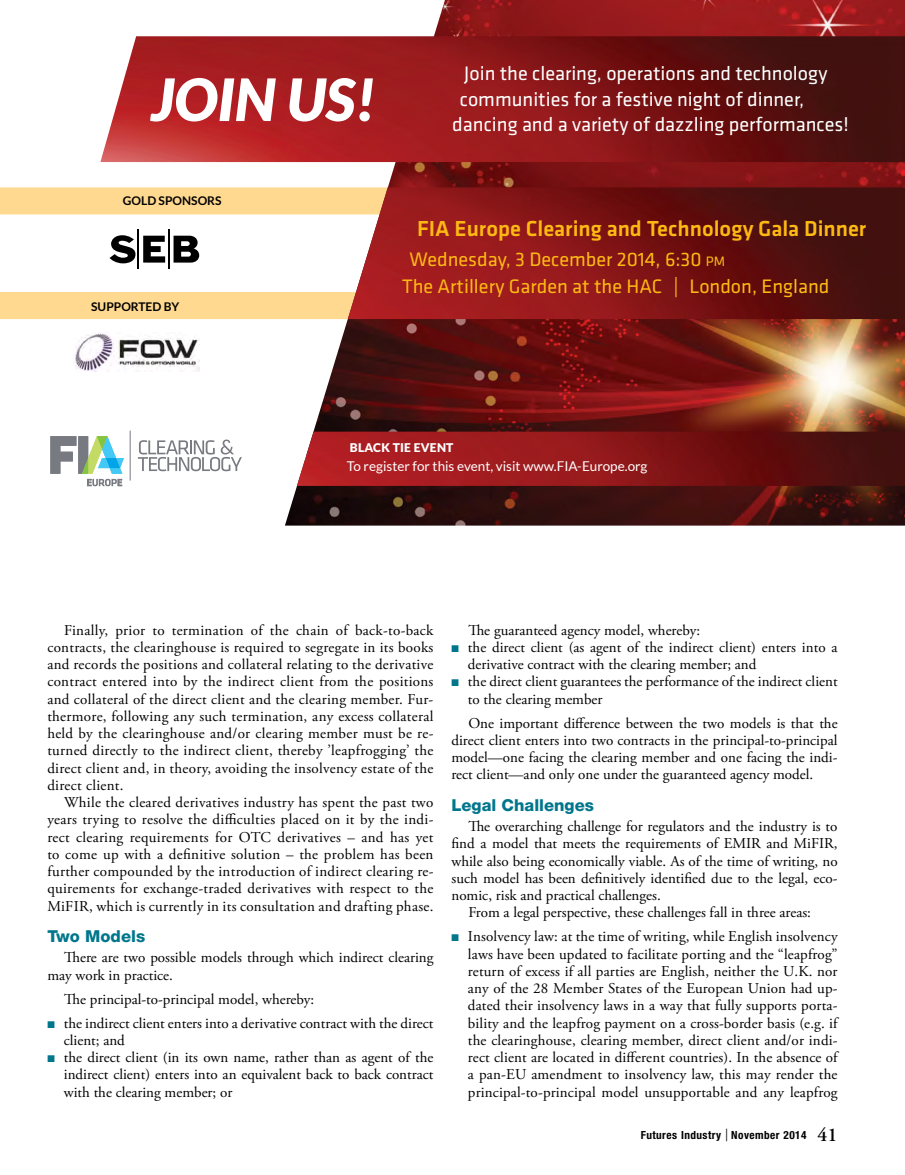
<style>
.page{position:relative;width:905px;height:1175px;background:#fff}
.page>*{position:absolute;margin:0;border:0;box-sizing:border-box;transform-origin:0 0}
.t1{font:italic 900 58.5px "Lato";color:#fff}
.t2{font:500 22.5px "Klavika";color:#fdb913}
.t3{font:20.25px "Klavika";color:#fff}
.t4{font:20.25px/27px "Klavika";color:#fdb913}
.t5{font:800 16.5px "Helvetica Neue LT Std";color:#00768c}
.t6{font:15px/17.2px "Adobe Garamond Pro";color:#000;text-align:justify}
.t7{font:13.5px "Lato";color:#fff}
.t8{font:700 12px "Lato";color:#000}
.t9{font:900 12px "Lato";letter-spacing:.02em;color:#fff}
.t10{font:700 condensed 11.25px "Helvetica Neue LT Std";letter-spacing:.04em;color:#000}
.s1{font-size:14.1px}
.s2{color:#00768c}
.s3{font-weight:400;font-size:16.8px}
.s4{font-family:"Adobe Garamond Pro";font-weight:600;font-stretch:normal;font-size:19.5px}
</style>
<div class="page">
<svg style="left:0;top:187px;width:285px;height:28px"></svg>
<div style="left:0;top:292px;width:285px;height:27px;background:#ffd990"></div>
<img style="left:285px;top:0;width:619px;height:525px">
<svg style="left:110px;top:235px;width:25px;height:28px"></svg>
<svg style="left:143px;top:236px;width:22px;height:26px"></svg>
<hr style="left:138px;top:229px;width:1px;height:40px;background:#000">
<hr style="left:168px;top:229px;width:2px;height:40px;background:#000">
<svg style="left:173px;top:236px;width:26px;height:26px"></svg>
<img style="left:75px;top:332px;width:125px;height:39px">
<svg style="left:50px;top:436px;width:74px;height:50px"></svg>
<hr style="left:130px;top:430px;width:1px;height:50px;background:#787a81">
<svg style="left:138px;top:439px;width:104px;height:32px"></svg>
<img style="left:100px;top:36px;width:804px;height:126px">
<img style="left:348px;top:187px;width:556px;height:132px">
<img style="left:297px;top:431px;width:607px;height:55px">
<h1 class="t1" style="left:151px;top:65px;width:225px">JOIN US!</h1>
<p class="t8" style="left:123px;top:194px;width:100px">GOLD SPONSORS</p>
<p class="t8" style="left:91px;top:300px;width:90px">SUPPORTED BY</p>
<h3 class="t3" style="left:464px;top:60px;width:364px">Join the clearing, operations and technology</h3>
<h3 class="t3" style="left:460px;top:86px;width:346px">communities for a festive night of dinner,</h3>
<h3 class="t3" style="left:452px;top:111px;width:398px">dancing and a variety of dazzling performances!</h3>
<h2 class="t2" style="left:417px;top:213px;width:451px">FIA Europe Clearing and Technology Gala Dinner</h2>
<h3 class="t4" style="left:402px;top:245px;width:429px;text-indent:8px">Wednesday, 3 December 2014, 6:30 <span class="s1">pm<br></span>The Artillery Garden at the HAC | London, England</h3>
<p class="t9" style="left:350px;top:441px;width:105px">BLACK TIE EvEnT</p>
<p class="t7" style="left:347px;top:459px;width:302px">To register for this event, visit www.fia-europe.org</p>
<p class="t6" style="left:47px;top:621px;width:387px;text-indent:17px">Finally, prior to termination of the chain of back-to-back contracts, the clearinghouse is required to segregate in its books and records the positions and collateral relating to the derivative contract entered into by the indirect client from the positions and collateral of the direct client and the clearing member. Fur&shy;thermore, following any such termination, any excess collateral held by the clearinghouse and/or clearing member must be re&shy;turned directly to the indirect client, thereby ’leapfrogging’ the direct client and, in theory, avoiding the insolvency estate of the direct client.</p>
<p class="t6" style="left:47px;top:794px;width:387px;text-indent:17px">While the cleared derivatives industry has spent the past two years trying to resolve the difficulties placed on it by the indi&shy;rect clearing requirements for OTC derivatives – and has yet to come up with a definitive solution – the problem has been further compounded by the introduction of indirect clearing re&shy;quirements for exchange-traded derivatives with respect to the MiFIR, which is currently in its consultation and drafting phase.</p>
<p class="t5" style="left:47px;top:926px;width:99px">Two Models</p>
<p class="t6" style="left:47px;top:949px;width:387px;text-indent:17px">There are two possible models through which indirect clearing may work in practice.</p>
<p class="t6" style="left:64px;top:990px;width:251px">The principal-to-principal model, whereby:</p>
<p class="t6" style="left:64px;top:1014px;width:371px;text-indent:-16px"><span class="s2">■</span> the indirect client enters into a derivative contract with the direct client; and</p>
<p class="t6" style="left:64px;top:1049px;width:371px;text-indent:-16px"><span class="s2">■</span> the direct client (in its own name, rather than as agent of the indirect client) enters into an equivalent back to back contract with the clearing member; or</p>
<p class="t6" style="left:468px;top:621px;width:233px">The guaranteed agency model, whereby:</p>
<p class="t6" style="left:468px;top:639px;width:371px;text-indent:-16px"><span class="s2">■</span> the direct client (as agent of the indirect client) enters into a derivative contract with the clearing member; and</p>
<p class="t6" style="left:468px;top:673px;width:371px;text-indent:-16px"><span class="s2">■</span> the direct client guarantees the performance of the indirect client to the clearing member</p>
<p class="t6" style="left:451px;top:714px;width:387px;text-indent:17px">One important difference between the two models is that the direct client enters into two contracts in the principal-to-principal model—one facing the clearing member and one facing the indi&shy;rect client—and only one under the guaranteed agency model.</p>
<p class="t5" style="left:451px;top:795px;width:144px">Legal Challenges</p>
<p class="t6" style="left:468px;top:818px;width:371px">The overarching challenge for regulators and the industry is to</p>
<p class="t6" style="left:451px;top:835px;width:387px">find a model that meets the requirements of EMIR and MiFIR,</p>
<p class="t6" style="left:451px;top:852px;width:387px">while also being economically viable. As of the time of writing, no</p>
<p class="t6" style="left:451px;top:870px;width:387px">such model has been definitively identified due to the legal, eco-</p>
<p class="t6" style="left:451px;top:887px;width:211px">nomic, risk and practical challenges.</p>
<p class="t6" style="left:468px;top:904px;width:344px">From a legal perspective, these challenges fall in three areas:</p>
<p class="t6" style="left:468px;top:928px;width:371px;text-indent:-16px"><span class="s2">■</span> Insolvency law: at the time of writing, while English insolvency laws have been updated to facilitate porting and the “leapfrog” return of excess if all parties are English, neither the U.K. nor any of the 28 Member States of the European Union had up&shy;dated their insolvency laws in a way that fully supports porta&shy;bility and the leapfrog payment on a cross-border basis (e.g. if the clearinghouse, clearing member, direct client and/or indi&shy;rect client are located in different countries). In the absence of a pan-EU amendment to insolvency law, this may render the principal-to-principal model unsupportable and any leapfrog</p>
<p class="t10" style="left:640px;top:1128px;width:198px">Futures Industry <span class="s3">|</span> November 2014 <span class="s4">41</span></p>
</div>
